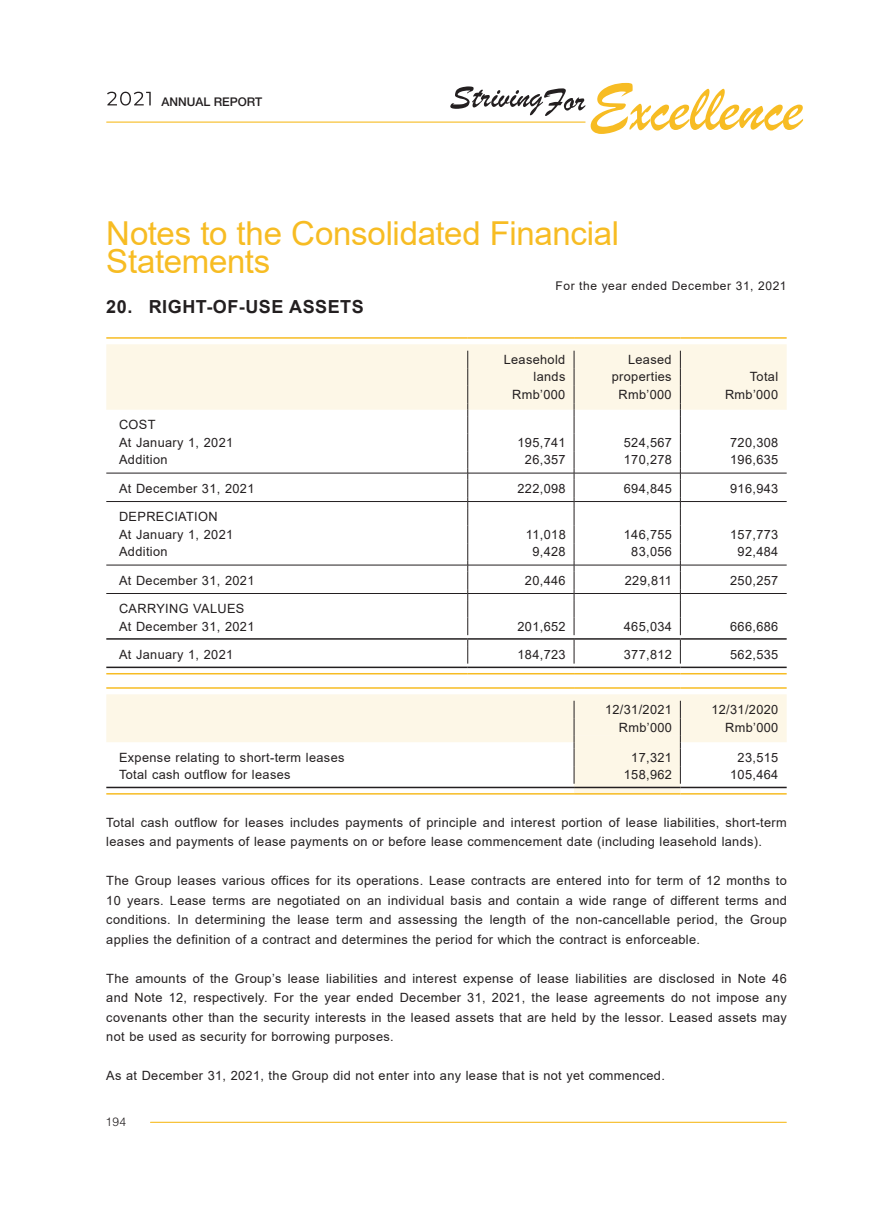
<style>
.page{position:relative;width:893px;height:1212px;background:#fff}
.page>*{position:absolute;margin:0;border:0;box-sizing:border-box;transform-origin:0 0}
.t1{font:33px/27.8px "Arial";letter-spacing:-.01em;color:#f7bc23}
.t2{font:700 18px "Arial";letter-spacing:.03em;color:#231f20}
.t3{font:12.75px/19.5px "Arial";letter-spacing:.03em;color:#231f20}
.t4{font:12px "Arial";letter-spacing:.05em;color:#231f20}
.t5{font:500 12px "Helvetica Neue LT Std";color:#231f20}
.t6{font:300 12px "Helvetica LT Std";color:#231f20}
</style>
<div class="page">
<hr style="left:151px;top:1122px;width:635px;height:1px;background:#f7bc23">
<hr style="left:107px;top:122px;width:478px;height:1px;background:#f7bc23">
<svg style="left:107px;top:92px;width:44px;height:14px"></svg>
<svg style="left:450px;top:86px;width:135px;height:30px"></svg>
<svg style="left:591px;top:83px;width:212px;height:51px"></svg>
<div style="left:106px;top:344px;width:681px;height:66px;background:#fdf7e7"></div>
<svg style="left:574px;top:351px;width:1px;height:313px"></svg>
<svg style="left:680px;top:351px;width:1px;height:313px"></svg>
<hr style="left:106px;top:337px;width:362px;height:2px;background:#f7bc23">
<svg style="left:467px;top:351px;width:1px;height:313px"></svg>
<hr style="left:468px;top:337px;width:106px;height:2px;background:#f7bc23">
<hr style="left:574px;top:337px;width:106px;height:2px;background:#f7bc23">
<hr style="left:680px;top:337px;width:107px;height:2px;background:#f7bc23">
<hr style="left:106px;top:473px;width:362px;height:1px;background:#231f20">
<hr style="left:468px;top:473px;width:106px;height:1px;background:#231f20">
<hr style="left:574px;top:473px;width:106px;height:1px;background:#231f20">
<hr style="left:681px;top:473px;width:106px;height:1px;background:#231f20">
<hr style="left:106px;top:501px;width:362px;height:1px;background:#231f20">
<hr style="left:468px;top:501px;width:106px;height:1px;background:#231f20">
<hr style="left:574px;top:501px;width:106px;height:1px;background:#231f20">
<hr style="left:681px;top:501px;width:106px;height:1px;background:#231f20">
<hr style="left:106px;top:565px;width:362px;height:1px;background:#231f20">
<hr style="left:468px;top:565px;width:106px;height:1px;background:#231f20">
<hr style="left:574px;top:565px;width:106px;height:1px;background:#231f20">
<hr style="left:681px;top:565px;width:106px;height:1px;background:#231f20">
<hr style="left:106px;top:593px;width:362px;height:1px;background:#231f20">
<hr style="left:468px;top:593px;width:106px;height:1px;background:#231f20">
<hr style="left:574px;top:593px;width:106px;height:1px;background:#231f20">
<hr style="left:681px;top:593px;width:106px;height:1px;background:#231f20">
<hr style="left:106px;top:638px;width:362px;height:2px;background:#231f20">
<hr style="left:468px;top:638px;width:106px;height:2px;background:#231f20">
<hr style="left:574px;top:638px;width:106px;height:2px;background:#231f20">
<hr style="left:680px;top:638px;width:107px;height:2px;background:#231f20">
<hr style="left:106px;top:667px;width:362px;height:1px;background:#231f20">
<hr style="left:468px;top:667px;width:106px;height:1px;background:#231f20">
<hr style="left:574px;top:667px;width:106px;height:1px;background:#231f20">
<hr style="left:680px;top:667px;width:107px;height:1px;background:#231f20">
<hr style="left:106px;top:673px;width:362px;height:1px;background:#f7bc23">
<hr style="left:468px;top:673px;width:106px;height:1px;background:#f7bc23">
<hr style="left:574px;top:673px;width:106px;height:1px;background:#f7bc23">
<hr style="left:680px;top:673px;width:107px;height:1px;background:#f7bc23">
<hr style="left:106px;top:687px;width:468px;height:2px;background:#f7bc23">
<hr style="left:574px;top:687px;width:106px;height:2px;background:#f7bc23">
<hr style="left:680px;top:687px;width:107px;height:2px;background:#f7bc23">
<svg style="left:106px;top:694px;width:681px;height:99px"></svg>
<hr style="left:106px;top:787px;width:468px;height:1px;background:#231f20">
<hr style="left:574px;top:787px;width:106px;height:1px;background:#231f20">
<hr style="left:680px;top:787px;width:107px;height:1px;background:#231f20">
<hr style="left:106px;top:793px;width:468px;height:1px;background:#f7bc23">
<hr style="left:574px;top:793px;width:106px;height:1px;background:#f7bc23">
<hr style="left:680px;top:793px;width:107px;height:1px;background:#f7bc23">
<p class="t5" style="left:162px;top:94px;width:102px">ANNUAL REPORT</p>
<h1 class="t1" style="left:106px;top:219px;width:514px">Notes to the Consolidated Financial<br>Statements</h1>
<p class="t4" style="left:555px;top:277px;width:233px">For the year ended December 31, 2021</p>
<h2 class="t2" style="left:106px;top:294px;width:259px">20. RIGHT-OF-USE ASSETS</h2>
<p class="t3" style="left:119px;top:416px;width:116px;line-height:17.5px">COST<br>At January 1, 2021</p>
<p class="t3" style="left:504px;top:350px;width:63px">Leasehold</p>
<p class="t3" style="left:628px;top:350px;width:45px">Leased</p>
<p class="t3" style="left:533px;top:367px;width:33px">lands</p>
<p class="t3" style="left:612px;top:367px;width:61px">properties</p>
<p class="t3" style="left:750px;top:367px;width:30px">Total</p>
<p class="t3" style="left:512px;top:385px;width:55px">Rmb’000</p>
<p class="t3" style="left:618px;top:385px;width:55px">Rmb’000</p>
<p class="t3" style="left:725px;top:385px;width:55px">Rmb’000</p>
<p class="t3" style="left:517px;top:433px;width:50px">195,741</p>
<p class="t3" style="left:624px;top:433px;width:50px">524,567</p>
<p class="t3" style="left:730px;top:433px;width:50px">720,308</p>
<p class="t3" style="left:119px;top:450px;width:50px">Addition</p>
<p class="t3" style="left:525px;top:450px;width:42px">26,357</p>
<p class="t3" style="left:624px;top:450px;width:50px">170,278</p>
<p class="t3" style="left:730px;top:450px;width:50px">196,635</p>
<p class="t3" style="left:119px;top:478px;width:137px">At December 31, 2021</p>
<p class="t3" style="left:517px;top:478px;width:50px">222,098</p>
<p class="t3" style="left:624px;top:478px;width:50px">694,845</p>
<p class="t3" style="left:730px;top:478px;width:50px">916,943</p>
<p class="t3" style="left:119px;top:508px;width:116px;line-height:17.5px">DEPRECIATION<br>At January 1, 2021</p>
<p class="t3" style="left:526px;top:524px;width:41px">11,018</p>
<p class="t3" style="left:624px;top:524px;width:50px">146,755</p>
<p class="t3" style="left:730px;top:524px;width:50px">157,773</p>
<p class="t3" style="left:119px;top:542px;width:50px">Addition</p>
<p class="t3" style="left:532px;top:542px;width:35px">9,428</p>
<p class="t3" style="left:631px;top:542px;width:42px">83,056</p>
<p class="t3" style="left:738px;top:542px;width:42px">92,484</p>
<p class="t3" style="left:119px;top:570px;width:137px">At December 31, 2021</p>
<p class="t3" style="left:525px;top:570px;width:42px">20,446</p>
<p class="t3" style="left:625px;top:570px;width:49px">229,811</p>
<p class="t3" style="left:730px;top:570px;width:50px">250,257</p>
<p class="t3" style="left:119px;top:600px;width:137px;line-height:17.5px">CARRYING VALUES<br>At December 31, 2021</p>
<p class="t3" style="left:517px;top:616px;width:50px">201,652</p>
<p class="t3" style="left:624px;top:616px;width:50px">465,034</p>
<p class="t3" style="left:730px;top:616px;width:50px">666,686</p>
<p class="t3" style="left:119px;top:645px;width:116px">At January 1, 2021</p>
<p class="t3" style="left:517px;top:645px;width:50px">184,723</p>
<p class="t3" style="left:624px;top:645px;width:50px">377,812</p>
<p class="t3" style="left:730px;top:645px;width:50px">562,535</p>
<p class="t3" style="left:605px;top:700px;width:69px">12/31/2021</p>
<p class="t3" style="left:711px;top:700px;width:69px">12/31/2020</p>
<p class="t3" style="left:619px;top:717px;width:55px">Rmb’000</p>
<p class="t3" style="left:725px;top:717px;width:55px">Rmb’000</p>
<p class="t3" style="left:119px;top:747px;width:227px">Expense relating to short-term leases</p>
<p class="t3" style="left:631px;top:747px;width:42px">17,321</p>
<p class="t3" style="left:738px;top:747px;width:42px">23,515</p>
<p class="t3" style="left:119px;top:765px;width:173px">Total cash outflow for leases</p>
<p class="t3" style="left:624px;top:765px;width:50px">158,962</p>
<p class="t3" style="left:730px;top:765px;width:50px">105,464</p>
<p class="t3" style="left:106px;top:812px;width:682px">Total cash outflow for leases includes payments of principle and interest portion of lease liabilities, short-term leases and payments of lease payments on or before lease commencement date (including leasehold lands).</p>
<p class="t3" style="left:106px;top:871px;width:682px;text-align:justify">The Group leases various offices for its operations. Lease contracts are entered into for term of 12 months to 10 years. Lease terms are negotiated on an individual basis and contain a wide range of different terms and conditions. In determining the lease term and assessing the length of the non-cancellable period, the Group applies the definition of a contract and determines the period for which the contract is enforceable.</p>
<p class="t3" style="left:106px;top:968px;width:682px;text-align:justify">The amounts of the Group’s lease liabilities and interest expense of lease liabilities are disclosed in Note 46 and Note 12, respectively. For the year ended December 31, 2021, the lease agreements do not impose any covenants other than the security interests in the leased assets that are held by the lessor. Leased assets may not be used as security for borrowing purposes.</p>
<p class="t3" style="left:106px;top:1066px;width:560px">As at December 31, 2021, the Group did not enter into any lease that is not yet commenced.</p>
<p class="t6" style="left:106px;top:1114px;width:22px">194</p>
</div>
